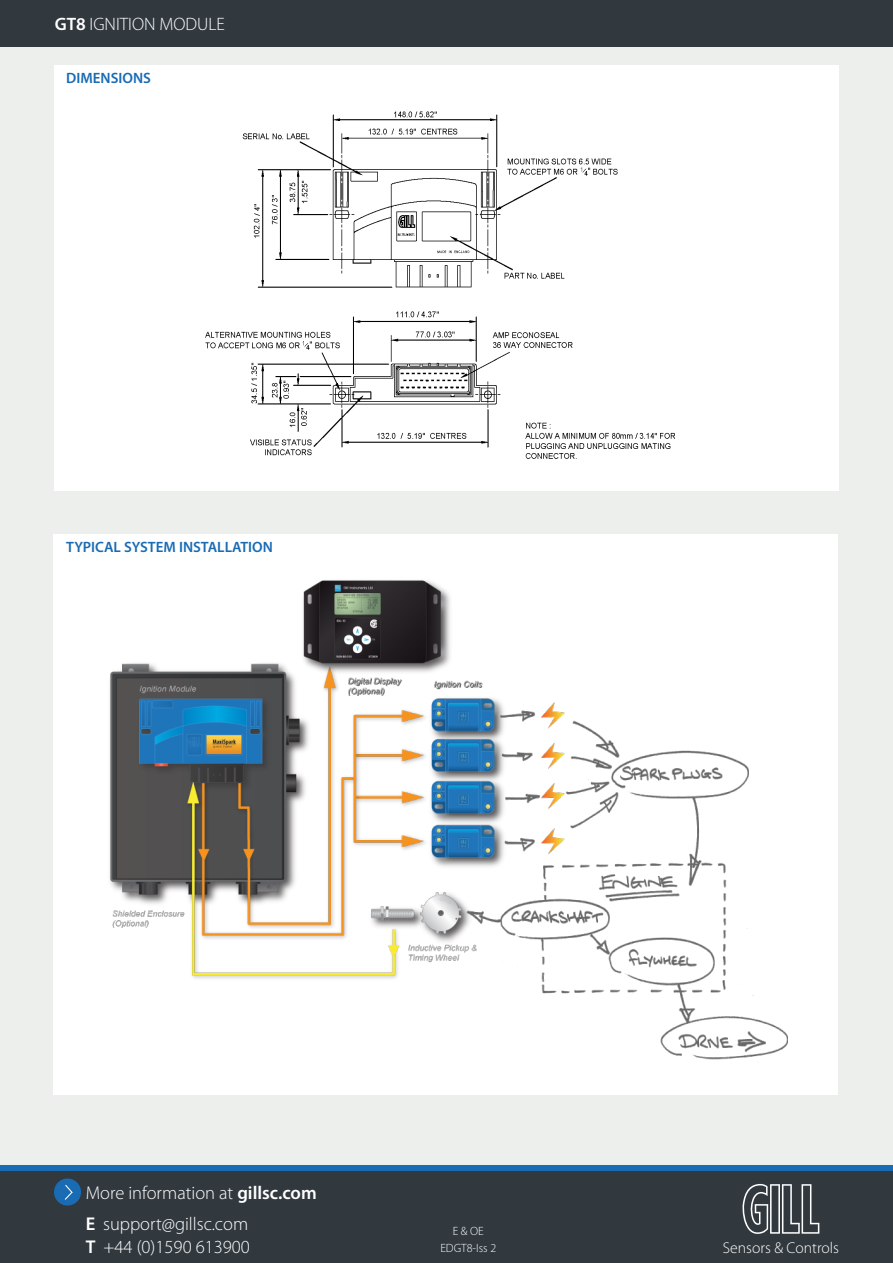
<style>
.page{position:relative;width:893px;height:1263px;background:#fff}
.page>*{position:absolute;margin:0;border:0;box-sizing:border-box;transform-origin:0 0}
.t1{font:300 18.6px "Myriad Pro";color:#fff}
.t2{font:300 18px "Myriad Pro";color:#fff}
.t3{font:300 15.6px "Myriad Pro";color:#fff}
.t4{font:600 15px "Myriad Pro";color:#196bb4}
.t5{font:300 12px "Myriad Pro";color:#fff}
.s1{font-weight:600}
</style>
<div class="page">
<div style="left:0;top:0;width:893px;height:1171px;background:#edefed"></div>
<div style="left:0;top:1171px;width:893px;height:92px;background:#31393f"></div>
<svg style="left:742px;top:1184px;width:77px;height:50px"></svg>
<div style="left:54px;top:65px;width:784px;height:426px;background:#fff"></div>
<div style="left:54px;top:1178px;width:27px;height:27px;background:#196bb4;border-radius:50%"></div>
<svg style="left:64px;top:1185px;width:9px;height:15px"></svg>
<div style="left:0;top:0;width:893px;height:47px;background:#31393f"></div>
<div style="left:0;top:1165px;width:893px;height:6px;background:#196bb4"></div>
<div style="left:54px;top:534px;width:784px;height:560px;background:#fff"></div>
<img style="left:110px;top:580px;width:677px;height:482px">
<img style="left:205px;top:111px;width:470px;height:348px">
<p class="t2" style="left:55px;top:13px;width:172px"><span class="s1">GT8</span> IGNITION MODULE</p>
<p class="t4" style="left:66px;top:68px;width:86px">DIMENSIONS</p>
<p class="t4" style="left:66px;top:538px;width:208px">TYPICAL SYSTEM INSTALLATION</p>
<p class="t1" style="left:86px;top:1181px;width:233px">More information at <span class="s1">gillsc.com</span></p>
<p class="t1" style="left:86px;top:1213px;width:164px"><span class="s1">E</span> support@gillsc.com</p>
<p class="t1" style="left:86px;top:1235px;width:166px"><span class="s1">T</span> +44 (0)1590 613900</p>
<p class="t5" style="left:453px;top:1224px;width:33px">E &amp; OE</p>
<p class="t5" style="left:440px;top:1241px;width:57px">EDGT8-Iss 2</p>
<p class="t3" style="left:723px;top:1238px;width:118px">Sensors &amp; Controls</p>
</div>
